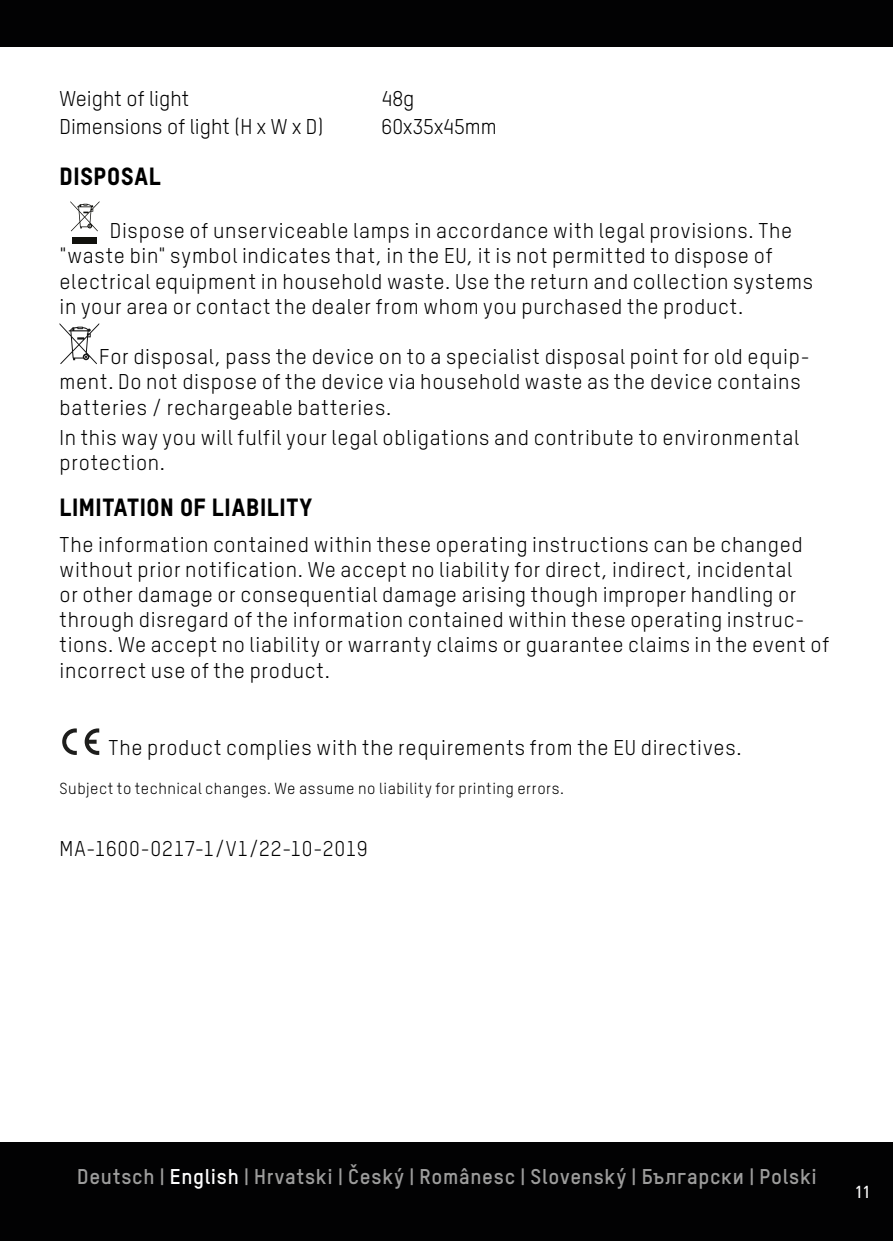
<style>
.page{position:relative;width:893px;height:1241px;background:#fff}
.page>*{position:absolute;margin:0;border:0;box-sizing:border-box;transform-origin:0 0}
.t1{font:800 24.5px "TSTARPRO";letter-spacing:.035em;color:#000}
.t2{font:21px/25.2px "TSTARPRO";letter-spacing:.03em;color:#000}
.t3{font:700 21px "TSTARPRO";letter-spacing:.035em;color:#9d9d9c}
.t4{font:21px "TSTARPRO";color:#000}
.t5{font:condensed 17.5px "Frutiger LT Std";color:#fff}
.t6{font:15.75px "TSTARPRO";letter-spacing:.03em;color:#000}
.s1{color:#fff}
</style>
<div class="page">
<div style="left:0;top:1142px;width:893px;height:98px;background:#020203"></div>
<div style="left:0;top:0;width:893px;height:47px;background:#020203"></div>
<svg style="left:70px;top:201px;width:30px;height:30px"></svg>
<div style="left:73px;top:237px;width:24px;height:6px;background:#11110d"></div>
<svg style="left:60px;top:323px;width:39px;height:41px"></svg>
<svg style="left:62px;top:728px;width:15px;height:26px"></svg>
<svg style="left:85px;top:728px;width:14px;height:26px"></svg>
<p class="t4" style="left:60px;top:84px;width:131px">Weight of light</p>
<p class="t2" style="left:382px;top:85px;width:34px">48g</p>
<p class="t4" style="left:60px;top:112px;width:265px">Dimensions of light (H x W x D)</p>
<p class="t4" style="left:382px;top:112px;width:117px">60x35x45mm</p>
<p class="t1" style="left:60px;top:159px;width:102px">DISPOSAL</p>
<p class="t2" style="left:60px;top:217px;width:755px;text-indent:50px">Dispose of unserviceable lamps in accordance with legal provisions. The "waste bin" symbol indicates that, in the EU, it is not permitted to dispose of electrical equipment in household waste. Use the return and collection systems in your area or contact the dealer from whom you purchased the product.</p>
<p class="t2" style="left:60px;top:343px;width:752px;text-indent:40px">For disposal, pass the device on to a specialist disposal point for old equip&shy;ment. Do not dispose of the device via household waste as the device contains batteries / rechargeable batteries.</p>
<p class="t2" style="left:60px;top:424px;width:741px">In this way you will fulfil your legal obligations and contribute to environmental protection.</p>
<p class="t1" style="left:60px;top:491px;width:254px">LIMITATION OF LIABILITY</p>
<p class="t2" style="left:60px;top:530px;width:771px">The information contained within these operating instructions can be changed without prior notification. We accept no liability for direct, indirect, incidental<br>or other damage or consequential damage arising though improper handling or through disregard of the information contained within these operating instruc&shy;tions. We accept no liability or warranty claims or guarantee claims in the event of incorrect use of the product.</p>
<p class="t2" style="left:109px;top:733px;width:635px">The product complies with the requirements from the EU directives.</p>
<p class="t6" style="left:60px;top:777px;width:506px">Subject to technical changes. We assume no liability for printing errors.</p>
<p class="t2" style="left:60px;top:834px;width:310px">MA-1600-0217-1/V1/22-10-2019</p>
<p class="t3" style="left:77px;top:1162px;width:741px">Deutsch | <span class="s1">English</span> | Hrvatski | Český | Românesc | Slovenský | Български | Polski</p>
<p class="t5" style="left:855px;top:1181px;width:18px">11</p>
</div>
